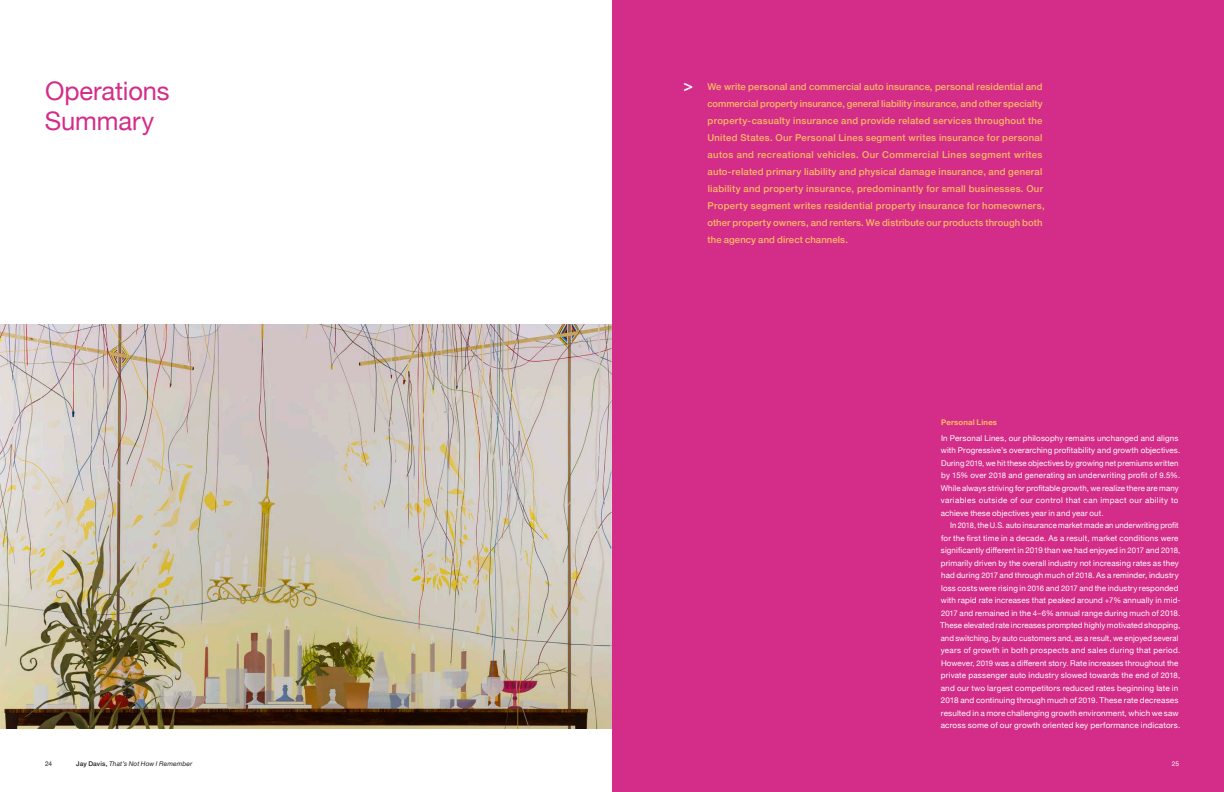
<style>
.page{position:relative;width:1224px;height:792px;background:#fff}
.page>*{position:absolute;margin:0;border:0;box-sizing:border-box;transform-origin:0 0}
._2019_Level_1_Heads{font:25.5px/30px "Helvetica Neue";letter-spacing:-.005em;color:#d32d89}
.t1{font:500 16px "Helvetica Neue";color:#fff}
._2019_Intros{font:500 9.5px/17px "Helvetica Neue";letter-spacing:.025em;color:#fcba61}
._2019_Text{font:8px/12.5px "Helvetica Neue";letter-spacing:.015em;color:#fff}
._2019_Level_2_Head{font:700 7.8px "Helvetica Neue";letter-spacing:.025em;color:#fcba61}
._2019_Credits{font:italic 6.5px "Helvetica Neue";letter-spacing:.025em;color:#231f20}
.t2{font:6.5px "Helvetica Neue";color:#231f20}
._2019_Text-2{font:6.5px "Helvetica Neue";color:#fff}
.s1{font-size:7.8px}
.s2{font-weight:500;font-style:normal}
</style>
<div class="page">
<div style="left:612px;top:0;width:612px;height:792px;background:#d32d89"></div>
<img style="left:0;top:324px;width:612px;height:405px">
<p class="_2019_Level_1_Heads" style="left:45px;top:77px;width:126px">Operations<br>Summary</p>
<p class="_2019_Intros" style="left:707px;top:78px;width:339px">We write personal and commercial auto insurance, personal residential and commercial property insurance, general liability insurance, and other specialty property-casualty insurance and provide related services throughout the United States. Our Personal Lines segment writes insurance for personal autos and recreational vehicles. Our Commercial Lines segment writes auto-related primary liability and physical damage insurance, and general liability and property insurance, predominantly for small businesses. Our Property segment writes residential property insurance for homeowners, other property owners, and renters. We distribute our products through both the agency and direct channels.</p>
<p class="t1" style="left:693px;top:101px;width:11px;rotate:-180deg">&lt;</p>
<p class="t2" style="left:45px;top:759px;width:8px">24</p>
<p class="_2019_Level_2_Head" style="left:941px;top:416px;width:57px">Personal Lines</p>
<p class="_2019_Text" style="left:941px;top:432px;width:241px">In Personal Lines, our philosophy remains unchanged and aligns with Progressive’s overarching profitability and growth objectives.<br>During <span class="s1">2019,</span> we hit these objectives by growing net premiums written by <span class="s1">15%</span> over <span class="s1">2018</span> and generating an underwriting profit of <span class="s1">9.5%.<br></span>While always striving for profitable growth, we realize there are many variables outside of our control that can impact our ability to achieve these objectives year in and year out.</p>
<p class="_2019_Text" style="left:940px;top:520px;width:242px;text-indent:10px">In <span class="s1">2018,</span> the <span class="s1">U.S.</span> auto insurance market made an underwriting profit for the first time in a decade. As a result, market conditions were significantly different in 2019 than we had enjoyed in <span class="s1">2017</span> and <span class="s1">2018, </span>primarily driven by the overall industry not increasing rates as they had during <span class="s1">2017</span> and through much of <span class="s1">2018.</span> As a reminder, industry loss costs were rising in <span class="s1">2016</span> and <span class="s1">2017</span> and the industry responded with rapid rate increases that peaked around <span class="s1">+7%</span> annually in mid-<span class="s1">2017</span> and remained in the <span class="s1">4–6%</span> annual range during much of 2018.<br>These elevated rate increases prompted highly motivated shopping, and switching, by auto customers and, as a result, we enjoyed several years of growth in both prospects and sales during that period.<br>However, <span class="s1">2019</span> was a different story. Rate increases throughout the private passenger auto industry slowed towards the end of <span class="s1">2018, </span>and our two largest competitors reduced rates beginning late in 2018 and continuing through much of <span class="s1">2019.</span> These rate decreases resulted in a more challenging growth environment, which we saw across some of our growth oriented key performance indicators.</p>
<p class="_2019_Credits" style="left:76px;top:759px;width:118px"><span class="s2">Jay Davis,</span> That’s Not How I Remember</p>
<p class="_2019_Text-2" style="left:1172px;top:759px;width:9px">25</p>
</div>
